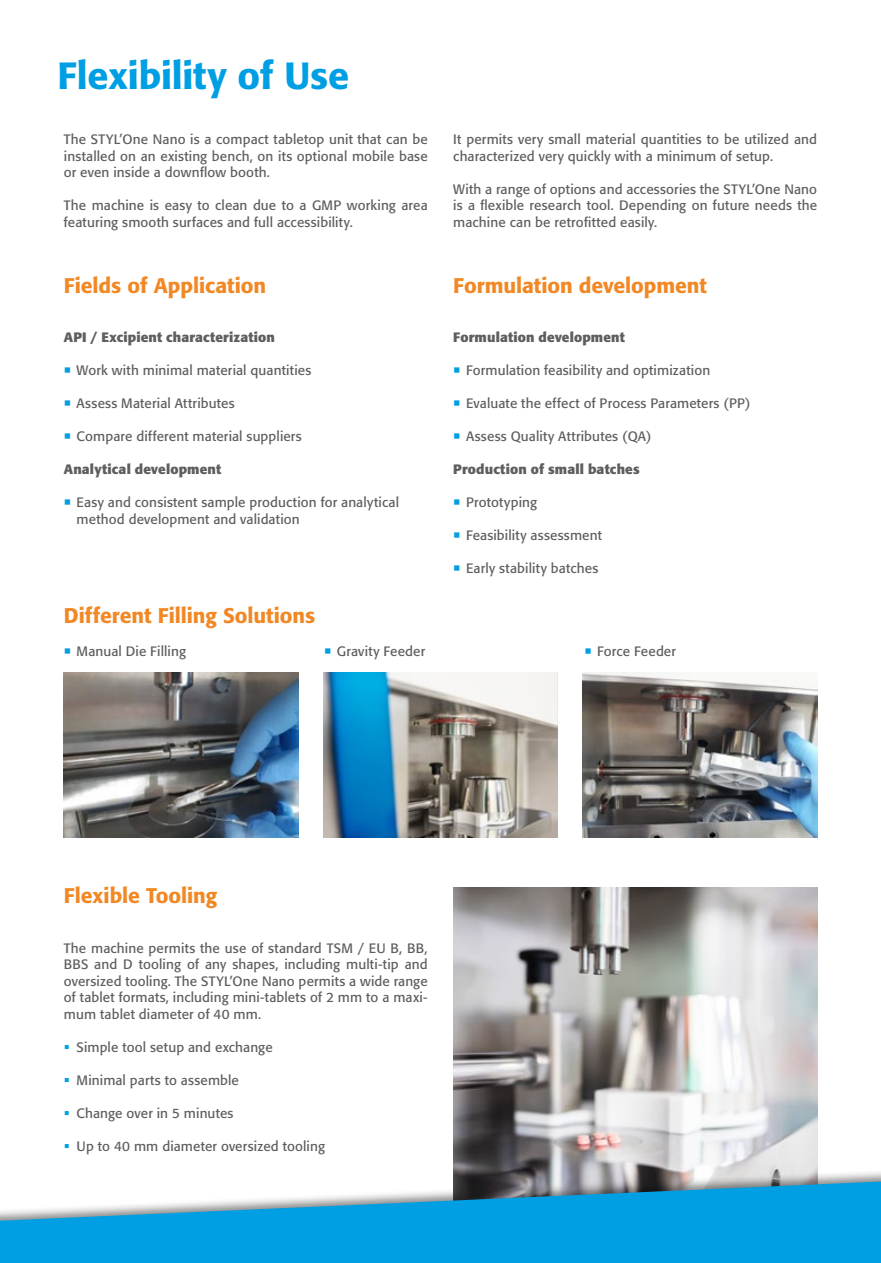
<style>
.page{position:relative;width:881px;height:1263px;background:#fff}
.page>*{position:absolute;margin:0;border:0;box-sizing:border-box;transform-origin:0 0}
.t1{font:500 37.5px "Formata";letter-spacing:-.005em;color:#009ee3}
.t2{font:500 21px "Formata";letter-spacing:-.005em;color:#f18824}
.t3{font:13.5px/16.5px "Formata";letter-spacing:.01em;color:#5e5e5d;text-align:justify}
.t4{font:700 13.5px "Formata";letter-spacing:.01em;color:#5e5e5d}
</style>
<div class="page">
<img style="left:64px;top:672px;width:234px;height:165px">
<img style="left:323px;top:672px;width:234px;height:165px">
<img style="left:582px;top:672px;width:234px;height:165px">
<img style="left:453px;top:888px;width:363px;height:199px">
<div style="left:0;top:1087px;width:880px;height:176px;background:#000;opacity:.46"></div>
<svg style="left:0;top:1181px;width:880px;height:82px;background:#33aade"></svg>
<svg style="left:65px;top:1111px;width:4px;height:4px"></svg>
<svg style="left:65px;top:1144px;width:4px;height:4px"></svg>
<h1 class="t1" style="left:57px;top:53px;width:293px">Flexibility of Use</h1>
<p class="t3" style="left:64px;top:131px;width:365px">The STYL’One Nano is a compact tabletop unit that can be installed on an existing bench, on its optional mobile base or even inside a downflow booth.</p>
<p class="t3" style="left:64px;top:197px;width:365px">The machine is easy to clean due to a GMP working area featuring smooth surfaces and full accessibility.</p>
<h2 class="t2" style="left:64px;top:272px;width:204px">Fields of Application</h2>
<p class="t4" style="left:64px;top:329px;width:212px">API / Excipient characterization</p>
<p class="t3" style="left:77px;top:362px;width:236px">Work with minimal material quantities</p>
<p class="t3" style="left:77px;top:395px;width:159px">Assess Material Attributes</p>
<p class="t3" style="left:77px;top:428px;width:226px">Compare different material suppliers</p>
<p class="t4" style="left:64px;top:461px;width:159px">Analytical development</p>
<p class="t3" style="left:77px;top:494px;width:324px">Easy and consistent sample production for analytical method development and validation</p>
<h2 class="t2" style="left:64px;top:602px;width:253px">Different Filling Solutions</h2>
<p class="t3" style="left:453px;top:131px;width:365px">It permits very small material quantities to be utilized and characterized very quickly with a minimum of setup.</p>
<p class="t3" style="left:453px;top:180px;width:365px">With a range of options and accessories the STYL’One Nano is a flexible research tool. Depending on future needs the machine can be retrofitted easily.</p>
<h2 class="t2" style="left:453px;top:272px;width:255px">Formulation development</h2>
<p class="t4" style="left:453px;top:329px;width:173px">Formulation development</p>
<p class="t3" style="left:466px;top:362px;width:246px">Formulation feasibility and optimization</p>
<p class="t3" style="left:466px;top:395px;width:286px">Evaluate the effect of Process Parameters (PP)</p>
<p class="t3" style="left:466px;top:428px;width:187px">Assess Quality Attributes (QA)</p>
<p class="t4" style="left:453px;top:461px;width:188px">Production of small batches</p>
<p class="t3" style="left:466px;top:494px;width:73px">Prototyping</p>
<p class="t3" style="left:466px;top:527px;width:137px">Feasibility assessment</p>
<p class="t3" style="left:466px;top:560px;width:134px">Early stability batches</p>
<p class="t3" style="left:77px;top:642px;width:111px">Manual Die Filling</p>
<p class="t3" style="left:337px;top:642px;width:90px">Gravity Feeder</p>
<p class="t3" style="left:597px;top:642px;width:80px">Force Feeder</p>
<h2 class="t2" style="left:64px;top:883px;width:155px">Flexible Tooling</h2>
<p class="t3" style="left:64px;top:940px;width:365px">The machine permits the use of standard TSM / EU B, BB, BBS and D tooling of any shapes, including multi-tip and oversized tooling. The STYL’One Nano permits a wide range of tablet formats, including mini-tablets of 2 mm to a maxi&shy;mum tablet diameter of 40 mm.</p>
<p class="t3" style="left:77px;top:1038px;width:197px">Simple tool setup and exchange</p>
<p class="t3" style="left:77px;top:1071px;width:164px">Minimal parts to assemble</p>
<p class="t3" style="left:77px;top:1104px;width:158px">Change over in 5 minutes</p>
<p class="t3" style="left:77px;top:1137px;width:250px">Up to 40 mm diameter oversized tooling</p>
</div>
